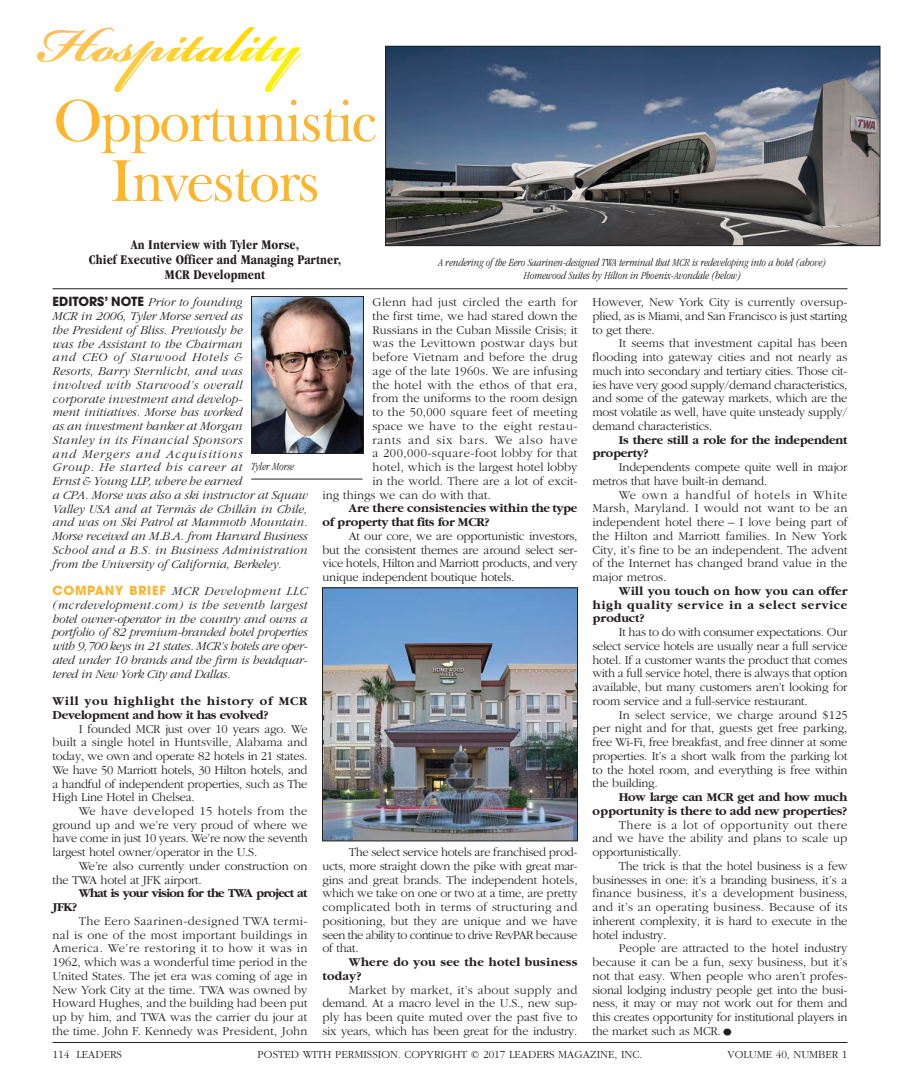
<style>
.page{position:relative;width:900px;height:1080px;background:#fff}
.page>*{position:absolute;margin:0;border:0;box-sizing:border-box;transform-origin:0 0}
.t1{font:60px/60px "Frys Baskerville BT";letter-spacing:-.04em;color:#fcb52e;text-align:center}
.t2{font:700 condensed 13.75px/15px "Garamond";letter-spacing:.01em;color:#231f20;text-align:center}
.t3{font:300 12.5px/13.8px "Garamond";letter-spacing:-.015em;color:#231f20;text-align:justify}
.t4{font:italic 300 12.5px/13.8px "Garamond";color:#231f20}
.t5{font:300 12.5px "Garamond";letter-spacing:.02em;color:#231f20}
.t6{font:700 12.5px/13.8px "Garamond";color:#231f20}
.t7{font:700 12.5px/13.8px "Garamond";letter-spacing:.055em;color:#231f20}
.t8{font:700 12.5px/13.8px "Garamond";letter-spacing:-.02em;color:#231f20}
.t9{font:700 12.5px/13.8px "Garamond";letter-spacing:.02em;color:#231f20}
.t10{font:700 12.5px "Garamond";letter-spacing:-.055em;color:#231f20}
.t11{font:300 12.5px "Garamond";letter-spacing:.04em;color:#231f20}
.t12{font:300 12.5px "Garamond";letter-spacing:.06em;color:#231f20}
.t13{font:italic 300 condensed 11.25px/12.5px "Garamond";color:#231f20;text-align:center}
.t14{font:300 11.25px "Garamond";color:#231f20}
.s1{font-family:"Avant Garde";font-weight:700;font-style:normal}
.s2{font-family:"Avant Garde";font-weight:700;font-style:normal;color:#fcb52e}
.s3{font-size:22.5px}
</style>
<div class="page">
<img style="left:38px;top:27px;width:263px;height:64px">
<img style="left:253px;top:298px;width:109px;height:154px">
<div style="left:251px;top:296px;width:113px;height:158px;border:1px solid #231f20"></div>
<hr style="left:251px;top:479px;width:111px;height:1px;background:#231f20">
<hr style="left:52px;top:288px;width:796px;height:1px;background:#231f20">
<img style="left:387px;top:48px;width:491px;height:196px">
<div style="left:385px;top:46px;width:495px;height:200px;border:1px solid #231f20"></div>
<img style="left:324px;top:590px;width:252px;height:249px">
<div style="left:322px;top:588px;width:256px;height:253px;border:1px solid #231f20"></div>
<hr style="left:52px;top:1042px;width:796px;height:1px;background:#231f20">
<h1 class="t1" style="left:54px;top:89px;width:324px">Opportunistic<br>Investors</h1>
<p class="t2" style="left:89px;top:237px;width:254px">An Interview with Tyler Morse,<br>Chief Executive Officer and Managing Partner,<br>MCR Development</p>
<p class="t13" style="left:439px;top:256px;width:389px">A rendering of the Eero Saarinen-designed TWA terminal that MCR is redeveloping into a hotel (above)<br>Homewood Suites by Hilton in Phoenix-Avondale (below)</p>
<p class="t4" style="left:52px;top:296px;width:257px"><span class="s1">EDITORS’ NOTE</span> Prior to founding<br>MCR in 2006, Tyler Morse served as<br>the President of Bliss. Previously he<br>was the Assistant to the Chairman<br>and CEO of Starwood Hotels &amp;<br>Resorts, Barry Sternlicht, and was<br>involved with Starwood’s overall<br>corporate investment and develop-<br>ment initiatives. Morse has worked<br>as an investment banker at Morgan<br>Stanley in its Financial Sponsors<br>and Mergers and Acquisitions<br>Group. He started his career at<br>Ernst &amp; Young LLP, where he earned<br>a CPA. Morse was also a ski instructor at Squaw Valley USA and at Termás de Chillán in Chile, and was on Ski Patrol at Mammoth Mountain.<br>Morse received an M.B.A. from Harvard Business School and a B.S. in Business Administration from the University of California, Berkeley.</p>
<p class="t4" style="left:52px;top:584px;width:257px;text-align:justify"><span class="s2">COMPANY BRIEF</span> MCR Development LLC (mcrdevelopment.com) is the seventh largest hotel owner-operator in the country and owns a portfolio of 82 premium-branded hotel properties with 9,700 keys in 21 states. MCR’s hotels are oper&shy;ated under 10 brands and the firm is headquar&shy;tered in New York City and Dallas.</p>
<p class="t7" style="left:52px;top:694px;width:257px">Will you highlight the history of MCR<br>Development and how it has evolved?</p>
<p class="t3" style="left:52px;top:722px;width:257px;text-indent:26px">I founded MCR just over 10 years ago. We built a single hotel in Huntsville, Alabama and today, we own and operate 82 hotels in 21 states.<br>We have 50 Marriott hotels, 30 Hilton hotels, and a handful of independent properties, such as The High Line Hotel in Chelsea.</p>
<p class="t3" style="left:52px;top:804px;width:257px;text-indent:26px">We have developed 15 hotels from the ground up and we’re very proud of where we have come in just 10 years. We’re now the seventh largest hotel owner/operator in the U.S.</p>
<p class="t3" style="left:52px;top:859px;width:256px;text-indent:26px">We’re also currently under construction on the TWA hotel at JFK airport.</p>
<p class="t10" style="left:79px;top:887px;width:230px">What is your vision for the TWA project at</p>
<p class="t6" style="left:52px;top:901px;width:26px">JFK?</p>
<p class="t3" style="left:52px;top:914px;width:257px;text-indent:26px">The Eero Saarinen-designed TWA termi&shy;nal is one of the most important buildings in America. We’re restoring it to how it was in 1962, which was a wonderful time period in the United States. The jet era was coming of age in New York City at the time. TWA was owned by Howard Hughes, and the building had been put up by him, and TWA was the carrier du jour at the time. John F. Kennedy was President, John</p>
<p class="t13" style="left:251px;top:460px;width:44px">Tyler Morse</p>
<p class="t5" style="left:372px;top:296px;width:207px">Glenn had just circled the earth for</p>
<p class="t3" style="left:372px;top:309px;width:206px">the first time, we had stared down the</p>
<p class="t3" style="left:372px;top:323px;width:206px">Russians in the Cuban Missile Crisis; it</p>
<p class="t5" style="left:372px;top:337px;width:207px">was the Levittown postwar days but</p>
<p class="t5" style="left:372px;top:351px;width:207px">before Vietnam and before the drug</p>
<p class="t5" style="left:372px;top:364px;width:207px">age of the late 1960s. We are infusing</p>
<p class="t5" style="left:372px;top:378px;width:206px">the hotel with the ethos of that era,</p>
<p class="t3" style="left:372px;top:392px;width:206px">from the uniforms to the room design</p>
<p class="t5" style="left:372px;top:406px;width:207px">to the 50,000 square feet of meeting</p>
<p class="t11" style="left:372px;top:419px;width:207px">space we have to the eight restau-</p>
<p class="t12" style="left:372px;top:433px;width:206px">rants and six bars. We also have</p>
<p class="t5" style="left:372px;top:447px;width:206px">a 200,000-square-foot lobby for that</p>
<p class="t3" style="left:372px;top:461px;width:206px">hotel, which is the largest hotel lobby</p>
<p class="t3" style="left:372px;top:474px;width:206px">in the world. There are a lot of excit-</p>
<p class="t3" style="left:322px;top:488px;width:170px">ing things we can do with that.</p>
<p class="t6" style="left:322px;top:502px;width:256px;text-indent:26px">Are there consistencies within the type of property that fits for MCR?</p>
<p class="t3" style="left:322px;top:529px;width:257px;text-indent:26px">At our core, we are opportunistic investors, but the consistent themes are around select ser&shy;vice hotels, Hilton and Marriott products, and very unique independent boutique hotels.</p>
<p class="t3" style="left:322px;top:846px;width:257px;text-indent:26px">The select service hotels are franchised prod&shy;ucts, more straight down the pike with great mar&shy;gins and great brands. The independent hotels, which we take on one or two at a time, are pretty complicated both in terms of structuring and positioning, but they are unique and we have seen the ability to continue to drive RevPAR because of that.</p>
<p class="t9" style="left:322px;top:956px;width:257px;text-indent:26px">Where do you see the hotel business today?</p>
<p class="t3" style="left:322px;top:983px;width:257px;text-indent:26px">Market by market, it’s about supply and demand. At a macro level in the U.S., new sup&shy;ply has been quite muted over the past five to six years, which has been great for the industry.</p>
<p class="t3" style="left:592px;top:296px;width:256px">However, New York City is currently oversup&shy;plied, as is Miami, and San Francisco is just starting to get there.</p>
<p class="t3" style="left:592px;top:337px;width:257px;text-indent:26px">It seems that investment capital has been flooding into gateway cities and not nearly as much into secondary and tertiary cities. Those cit&shy;ies have very good supply/demand characteristics, and some of the gateway markets, which are the most volatile as well, have quite unsteady supply/ demand characteristics.</p>
<p class="t8" style="left:592px;top:433px;width:257px;text-indent:26px">Is there still a role for the independent property?</p>
<p class="t3" style="left:592px;top:461px;width:256px;text-indent:26px">Independents compete quite well in major metros that have built-in demand.</p>
<p class="t3" style="left:592px;top:488px;width:257px;text-indent:26px">We own a handful of hotels in White Marsh, Maryland. I would not want to be an independent hotel there – I love being part of the Hilton and Marriott families. In New York City, it’s fine to be an independent. The advent of the Internet has changed brand value in the major metros.</p>
<p class="t6" style="left:592px;top:584px;width:256px;text-align:justify;text-indent:26px">Will you touch on how you can offer high quality service in a select service product?</p>
<p class="t3" style="left:592px;top:626px;width:257px;text-indent:26px">It has to do with consumer expectations. Our select service hotels are usually near a full service hotel. If a customer wants the product that comes with a full service hotel, there is always that option available, but many customers aren’t looking for room service and a full-service restaurant.</p>
<p class="t3" style="left:592px;top:708px;width:257px;text-indent:26px">In select service, we charge around $125 per night and for that, guests get free parking, free Wi-Fi, free breakfast, and free dinner at some properties. It’s a short walk from the parking lot to the hotel room, and everything is free within the building.</p>
<p class="t6" style="left:592px;top:791px;width:256px;text-align:right">How large can MCR get and how much opportunity is there to add new properties?</p>
<p class="t3" style="left:592px;top:818px;width:257px;text-indent:26px">There is a lot of opportunity out there and we have the ability and plans to scale up opportunistically.</p>
<p class="t3" style="left:592px;top:859px;width:257px;text-indent:26px">The trick is that the hotel business is a few businesses in one: it’s a branding business, it’s a finance business, it’s a development business, and it’s an operating business. Because of its inherent complexity, it is hard to execute in the hotel industry.</p>
<p class="t3" style="left:592px;top:942px;width:257px;text-indent:26px">People are attracted to the hotel industry because it can be a fun, sexy business, but it’s not that easy. When people who aren’t profes&shy;sional lodging industry people get into the busi&shy;ness, it may or may not work out for them and this creates opportunity for institutional players in the market such as MCR.<span class="s3">•</span></p>
<p class="t14" style="left:52px;top:1048px;width:71px">114 LEADERS</p>
<p class="t14" style="left:258px;top:1048px;width:386px">POSTED WITH PERMISSION. COPYRIGHT © 2017 LEADERS MAGAZINE, INC.</p>
<p class="t14" style="left:728px;top:1048px;width:121px">VOLUME 40, NUMBER 1</p>
</div>
